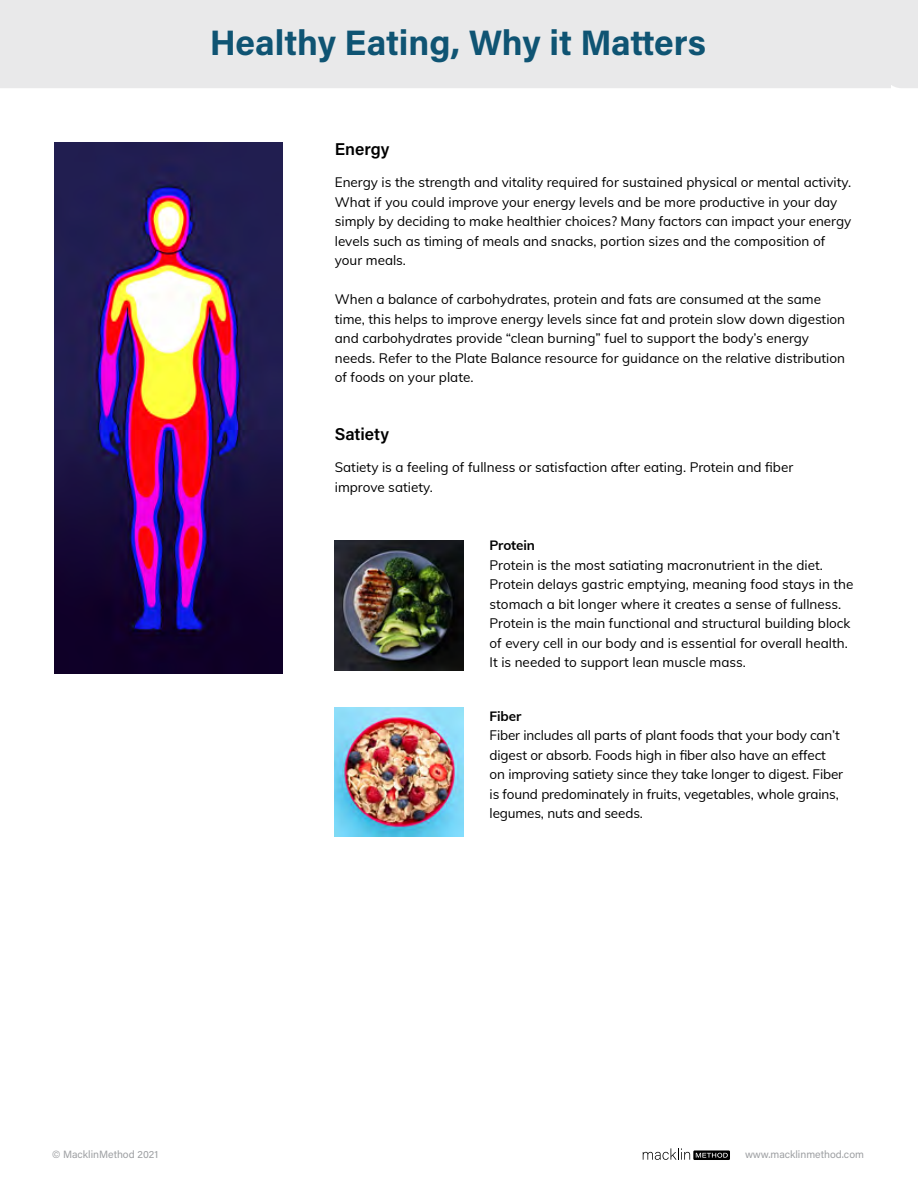
<style>
.page{position:relative;width:918px;height:1188px;background:#fff}
.page>*{position:absolute;margin:0;border:0;box-sizing:border-box;transform-origin:0 0}
.t1{font:700 35.4px "Acumin Pro";letter-spacing:-.005em;color:#0f5473}
.t2{font:600 17.1px "Acumin Pro";color:#000}
.t3{font:13.5px/19.5px "Mulish";color:#000}
.t4{font:700 13.5px "Mulish";letter-spacing:-.01em;color:#000}
.t5{font:10.5px "Acumin Pro";color:#9d9fa2}
</style>
<div class="page">
<svg style="left:643px;top:1148px;width:47px;height:12px"></svg>
<svg style="left:693px;top:1150px;width:37px;height:10px"></svg>
<svg style="left:696px;top:1153px;width:32px;height:5px"></svg>
<div style="left:0;top:0;width:884px;height:88px;background:#e9e9ea"></div>
<div style="left:884px;top:0;width:34px;height:88px;background:#e9e9ea"></div>
<img style="left:54px;top:142px;width:229px;height:531px">
<img style="left:335px;top:707px;width:128px;height:130px">
<img style="left:335px;top:541px;width:128px;height:129px">
<h1 class="t1" style="left:210px;top:18px;width:498px">Healthy Eating, Why it Matters</h1>
<p class="t2" style="left:335px;top:137px;width:56px">Energy</p>
<p class="t3" style="left:335px;top:172px;width:518px">Energy is the strength and vitality required for sustained physical or mental activity.<br>What if you could improve your energy levels and be more productive in your day simply by deciding to make healthier choices? Many factors can impact your energy levels such as timing of meals and snacks, portion sizes and the composition of your meals.</p>
<p class="t3" style="left:335px;top:289px;width:512px">When a balance of carbohydrates, protein and fats are consumed at the same time, this helps to improve energy levels since fat and protein slow down digestion and carbohydrates provide “clean burning” fuel to support the body’s energy needs. Refer to the Plate Balance resource for guidance on the relative distribution of foods on your plate.</p>
<p class="t2" style="left:335px;top:422px;width:56px">Satiety</p>
<p class="t3" style="left:335px;top:457px;width:460px">Satiety is a feeling of fullness or satisfaction after eating. Protein and fiber improve satiety.</p>
<p class="t4" style="left:490px;top:536px;width:47px">Protein</p>
<p class="t3" style="left:490px;top:555px;width:365px">Protein is the most satiating macronutrient in the diet.<br>Protein delays gastric emptying, meaning food stays in the stomach a bit longer where it creates a sense of fullness.<br>Protein is the main functional and structural building block of every cell in our body and is essential for overall health.<br>It is needed to support lean muscle mass.</p>
<p class="t4" style="left:490px;top:706px;width:33px">Fiber</p>
<p class="t3" style="left:490px;top:725px;width:355px">Fiber includes all parts of plant foods that your body can’t digest or absorb. Foods high in fiber also have an effect on improving satiety since they take longer to digest. Fiber is found predominately in fruits, vegetables, whole grains, legumes, nuts and seeds.</p>
<p class="t5" style="left:52px;top:1147px;width:108px">© MacklinMethod 2021</p>
<p class="t5" style="left:745px;top:1147px;width:120px">www.macklinmethod.com</p>
</div>
